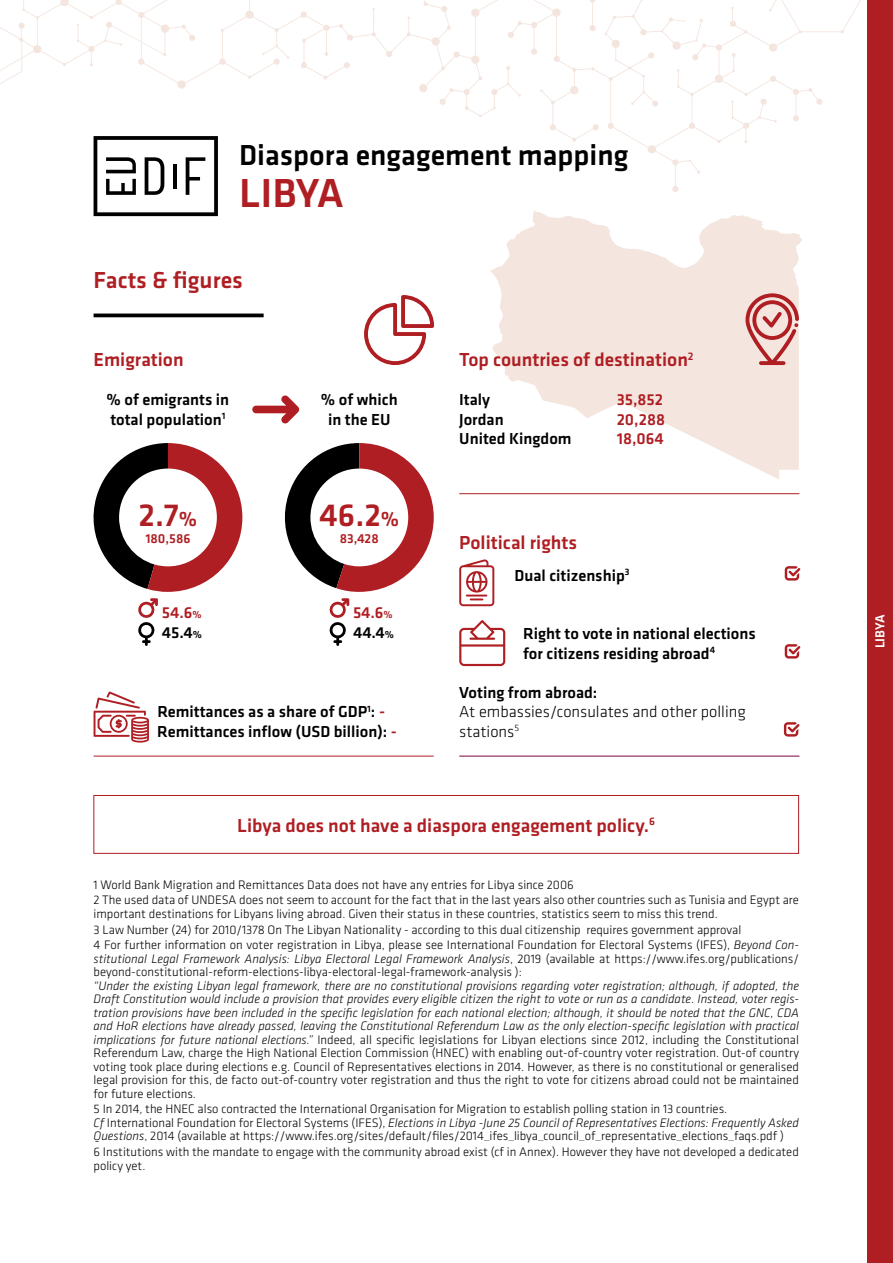
<style>
.page{position:relative;width:893px;height:1263px;background:#fff}
.page>*{position:absolute;margin:0;border:0;box-sizing:border-box;transform-origin:0 0}
.t1{font:500 42px "Klavika";letter-spacing:-.01em;color:#af1e23}
.t2{font:500 33px "Klavika";color:#af1e23}
.t3{font:500 30px "Klavika";color:#000}
.t4{font:500 24px "Klavika";color:#af1e23}
.t5{font:500 19.5px "Klavika";color:#af1e23}
.t6{font:500 16.5px/19.5px "Klavika";color:#000}
.t7{font:300 16.5px/19.5px "Klavika";color:#000}
.t8{font:500 16.5px/19.5px "Klavika";color:#af1e23}
.t9{font:500 13.5px "Klavika";color:#af1e23}
.t10{font:500 13.5px "Klavika";letter-spacing:-.01em;color:#fff}
.t11{font:300 12.75px/13.5px "Klavika";color:#000}
.t12{font:italic 300 12.75px/13.5px "Klavika";color:#000;text-align:justify}
.s1{font-size:21px}
.s2{font-size:10.5px}
.s3{color:#000}
.s4{font-size:10.5px;color:#000}
.s5{color:#af1e23}
.s6{font-style:italic}
.s7{font-style:normal}
</style>
<div class="page">
<div style="left:867px;top:0;width:26px;height:1263px;background:#af1e23"></div>
<svg style="left:491px;top:216px;width:311px;height:263px;fill:#f4e5de"></svg>
<hr style="left:94px;top:314px;width:170px;height:3px;background:#000">
<hr style="left:94px;top:756px;width:340px;height:1px;background:#af1e23">
<hr style="left:459px;top:493px;width:340px;height:1px;background:#af1e23">
<svg style="left:745px;top:293px;width:54px;height:72px;background:#dda3a0"></svg>
<svg style="left:364px;top:295px;width:70px;height:70px"></svg>
<svg style="left:459px;top:559px;width:35px;height:47px"></svg>
<svg style="left:459px;top:620px;width:46px;height:46px"></svg>
<svg style="left:329px;top:598px;width:20px;height:48px"></svg>
<svg style="left:138px;top:598px;width:20px;height:48px"></svg>
<svg style="left:94px;top:443px;width:148px;height:149px"></svg>
<svg style="left:284px;top:443px;width:150px;height:149px"></svg>
<svg style="left:94px;top:691px;width:55px;height:51px"></svg>
<div style="left:93px;top:795px;width:706px;height:59px;border:1px solid #af1e23"></div>
<svg style="left:0;top:0;width:861px;height:216px"></svg>
<hr style="left:173px;top:164px;width:4px;height:25px;background:#000">
<svg style="left:252px;top:395px;width:48px;height:28px"></svg>
<hr style="left:459px;top:756px;width:340px;height:1px;background:#7e0044">
<svg style="left:785px;top:644px;width:15px;height:15px"></svg>
<svg style="left:784px;top:722px;width:15px;height:15px"></svg>
<svg style="left:785px;top:566px;width:15px;height:15px"></svg>
<h3 class="t3" style="left:239px;top:135px;width:391px">Diaspora engagement mapping</h3>
<h1 class="t1" style="left:239px;top:165px;width:106px">LIBYA</h1>
<h3 class="t4" style="left:94px;top:264px;width:151px">Facts &amp; figures</h3>
<h3 class="t5" style="left:94px;top:346px;width:92px">Emigration</h3>
<p class="t6" style="left:107px;top:389px;width:124px">% of emigrants in total population<sup>1</sup></p>
<p class="t6" style="left:321px;top:389px;width:78px;text-align:center">% of which in the EU</p>
<h2 class="t2" style="left:139px;top:493px;width:60px">2.7<span class="s1">%</span></h2>
<h2 class="t2" style="left:319px;top:493px;width:81px">46.2<span class="s1">%</span></h2>
<p class="t9" style="left:145px;top:529px;width:47px">180,586</p>
<p class="t9" style="left:340px;top:529px;width:40px">83,428</p>
<p class="t8" style="left:162px;top:602px;width:42px;line-height:20.1px">54.6<span class="s2">%<br></span><span class="s3">45.4</span><span class="s4">%</span></p>
<p class="t8" style="left:353px;top:602px;width:42px;line-height:20.2px">54.6<span class="s2">%<br></span><span class="s3">44.4</span><span class="s4">%</span></p>
<p class="t6" style="left:157px;top:701px;width:241px">Remittances as a share of GDP<sup>1</sup>: <span class="s5">-<br></span>Remittances inflow (USD billion): <span class="s5">-</span></p>
<h3 class="t5" style="left:459px;top:346px;width:236px">Top countries of destination<sup>2</sup></h3>
<p class="t6" style="left:459px;top:389px;width:114px">Italy<br>Jordan<br>United Kingdom</p>
<p class="t8" style="left:617px;top:389px;width:50px;text-align:justify">35,852<br>20,288<br>18,064</p>
<h3 class="t5" style="left:459px;top:529px;width:119px">Political rights</h3>
<p class="t6" style="left:514px;top:565px;width:117px">Dual citizenship<sup>3</sup></p>
<p class="t6" style="left:523px;top:623px;width:234px">Right to vote in national elections for citizens residing abroad<sup>4</sup></p>
<p class="t6" style="left:459px;top:682px;width:140px">Voting from abroad:</p>
<p class="t7" style="left:459px;top:702px;width:288px">At embassies/consulates and other polling stations<sup>5</sup></p>
<h3 class="t5" style="left:237px;top:812px;width:419px">Libya does not have a diaspora engagement policy.<sup>6</sup></h3>
<p class="t11" style="left:94px;top:877px;width:707px;line-height:15.6px">1 World Bank Migration and Remittances Data does not have any entries for Libya since 2006<br>2 The used data of UNDESA does not seem to account for the fact that in the last years also other countries such as Tunisia and Egypt are</p>
<p class="t11" style="left:94px;top:906px;width:707px;line-height:15.6px">important destinations for Libyans living abroad. Given their status in these countries, statistics seem to miss this trend.<br>3 Law Number (24) for 2010/1378 On The Libyan Nationality - according to this dual citizenship requires government approval<br>4 For further information on voter registration in Libya, please see International Foundation for Electoral Systems (IFES), <span class="s6">Beyond Con-</span></p>
<p class="t11" style="left:94px;top:951px;width:707px"><span class="s6">stitutional Legal Framework Analysis: Libya Electoral Legal Framework Analysis</span>, 2019 (available at https://www.ifes.org/publications/ beyond-constitutional-reform-elections-libya-electoral-legal-framework-analysis ):</p>
<p class="t12" style="left:94px;top:978px;width:707px">“Under the existing Libyan legal framework, there are no constitutional provisions regarding voter registration; although, if adopted, the Draft Constitution would include a provision that provides every eligible citizen the right to vote or run as a candidate. Instead, voter regis&shy;tration provisions have been included in the specific legislation for each national election; although, it should be noted that the GNC, CDA and HoR elections have already passed, leaving the Constitutional Referendum Law as the only election-specific legislation with practical implications for future national elections.” <span class="s7">Indeed, all specific legislations for Libyan elections since 2012, including the Constitutional Referendum Law, charge the High National Election Commission (HNEC) with enabling out-of-country voter registration. Out-of country voting took place during elections e.g. Council of Representatives elections in 2014. However, as there is no constitutional or generalised legal provision for this, de facto out-of-country voter registration and thus the right to vote for citizens abroad could not be maintained for future elections.</span></p>
<p class="t11" style="left:94px;top:1102px;width:707px">5 In 2014, the HNEC also contracted the International Organisation for Migration to establish polling station in 13 countries.<br><span class="s6">Cf</span> International Foundation for Electoral Systems (IFES), <span class="s6">Elections in Libya -June 25 Council of Representatives Elections: Frequently Asked<br>Questions</span>, 2014 (available at https://www.ifes.org/sites/default/files/2014_ifes_libya_council_of_representative_elections_faqs.pdf )</p>
<p class="t11" style="left:94px;top:1145px;width:707px">6 Institutions with the mandate to engage with the community abroad exist (cf in Annex). However they have not developed a dedicated policy yet.</p>
<p class="t10" style="left:871px;top:648px;width:35px;rotate:-90deg">LIBYA</p>
</div>
